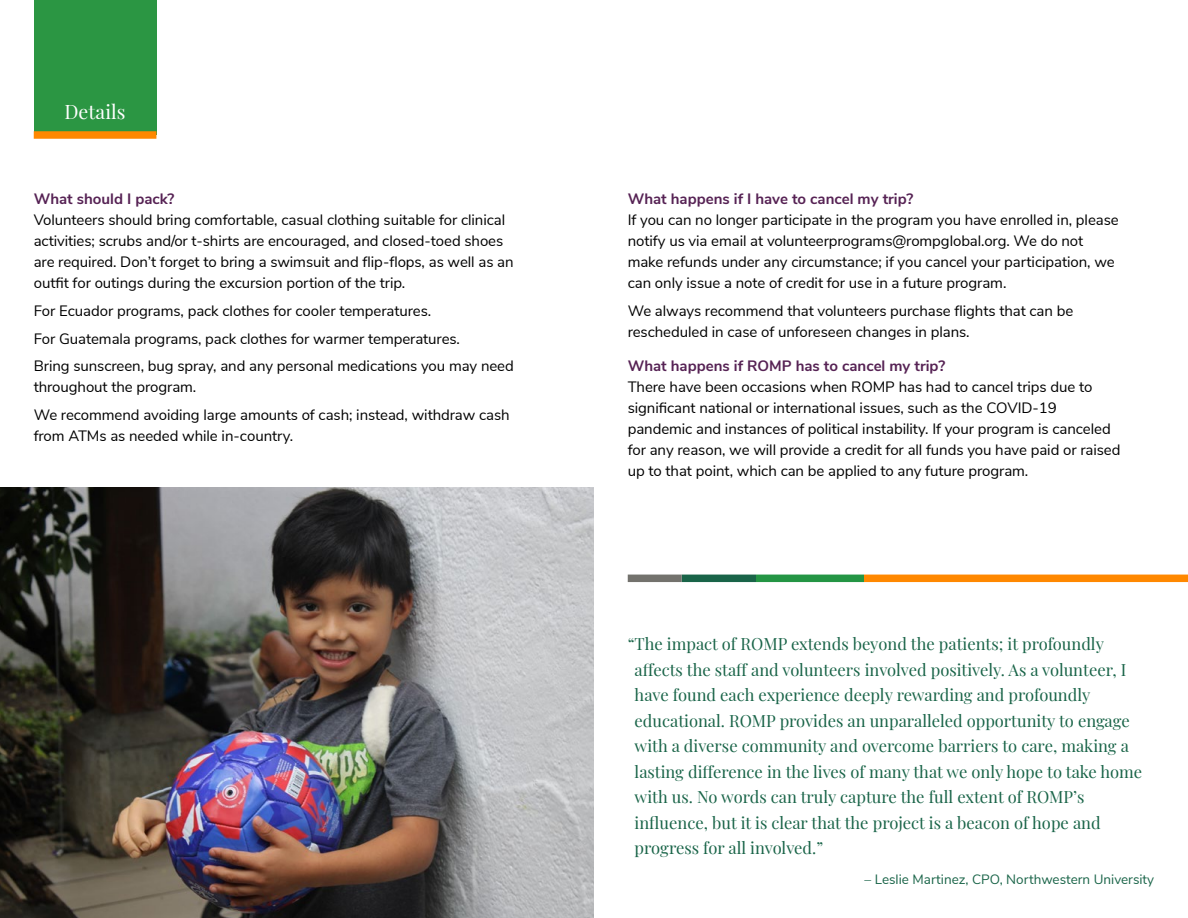
<style>
.page{position:relative;width:1188px;height:918px;background:#fff}
.page>*{position:absolute;margin:0;border:0;box-sizing:border-box;transform-origin:0 0}
.t1{font:19.5px "Playfair Display";letter-spacing:.005em;color:#fff}
.t2{font:16.5px/25.5px "Playfair Display";color:#196448}
.t3{font:15px/21px "Nunito Sans";letter-spacing:-.005em;color:#000}
.t4{font:700 15px "Nunito Sans";color:#562254}
.t5{font:13.5px "Nunito Sans";color:#196448}
</style>
<div class="page">
<div style="left:34px;top:0;width:122px;height:135px;background:#2b9643"></div>
<div style="left:34px;top:131px;width:122px;height:8px;background:#f80"></div>
<div style="left:864px;top:575px;width:324px;height:7px;background:#f80"></div>
<div style="left:756px;top:575px;width:108px;height:7px;background:#249544"></div>
<div style="left:682px;top:575px;width:74px;height:7px;background:#196448"></div>
<div style="left:628px;top:575px;width:54px;height:7px;background:#73726d"></div>
<img style="left:0;top:487px;width:594px;height:431px">
<h1 class="t1" style="left:64px;top:97px;width:63px">Details</h1>
<p class="t4" style="left:34px;top:188px;width:142px">What should I pack?</p>
<p class="t3" style="left:34px;top:209px;width:481px">Volunteers should bring comfortable, casual clothing suitable for clinical activities; scrubs and/or t-shirts are encouraged, and closed-toed shoes are required. Don’t forget to bring a swimsuit and flip-flops, as well as an outfit for outings during the excursion portion of the trip.</p>
<p class="t3" style="left:34px;top:296px;width:482px;line-height:27.8px">For Ecuador programs, pack clothes for cooler temperatures.<br>For Guatemala programs, pack clothes for warmer temperatures.<br>Bring sunscreen, bug spray, and any personal medications you may need</p>
<p class="t3" style="left:34px;top:372px;width:478px;line-height:27.8px">throughout the program.<br>We recommend avoiding large amounts of cash; instead, withdraw cash</p>
<p class="t3" style="left:34px;top:425px;width:261px">from ATMs as needed while in-country.</p>
<p class="t4" style="left:628px;top:188px;width:287px">What happens if I have to cancel my trip?</p>
<p class="t3" style="left:628px;top:209px;width:493px">If you can no longer participate in the program you have enrolled in, please notify us via email at volunteerprograms@rompglobal.org. We do not make refunds under any circumstance; if you cancel your participation, we can only issue a note of credit for use in a future program.</p>
<p class="t3" style="left:628px;top:299px;width:447px">We always recommend that volunteers purchase flights that can be rescheduled in case of unforeseen changes in plans.</p>
<p class="t4" style="left:628px;top:355px;width:319px">What happens if ROMP has to cancel my trip?</p>
<p class="t3" style="left:628px;top:376px;width:494px">There have been occasions when ROMP has had to cancel trips due to significant national or international issues, such as the COVID-19 pandemic and instances of political instability. If your program is canceled for any reason, we will provide a credit for all funds you have paid or raised up to that point, which can be applied to any future program.</p>
<p class="t2" style="left:635px;top:630px;width:509px;text-indent:-7px">“The impact of ROMP extends beyond the patients; it profoundly affects the staff and volunteers involved positively. As a volunteer, I have found each experience deeply rewarding and profoundly educational. ROMP provides an unparalleled opportunity to engage with a diverse community and overcome barriers to care, making a lasting difference in the lives of many that we only hope to take home with us. No words can truly capture the full extent of ROMP’s influence, but it is clear that the project is a beacon of hope and progress for all involved.”</p>
<p class="t5" style="left:865px;top:870px;width:291px">– Leslie Martinez, CPO, Northwestern University</p>
</div>
